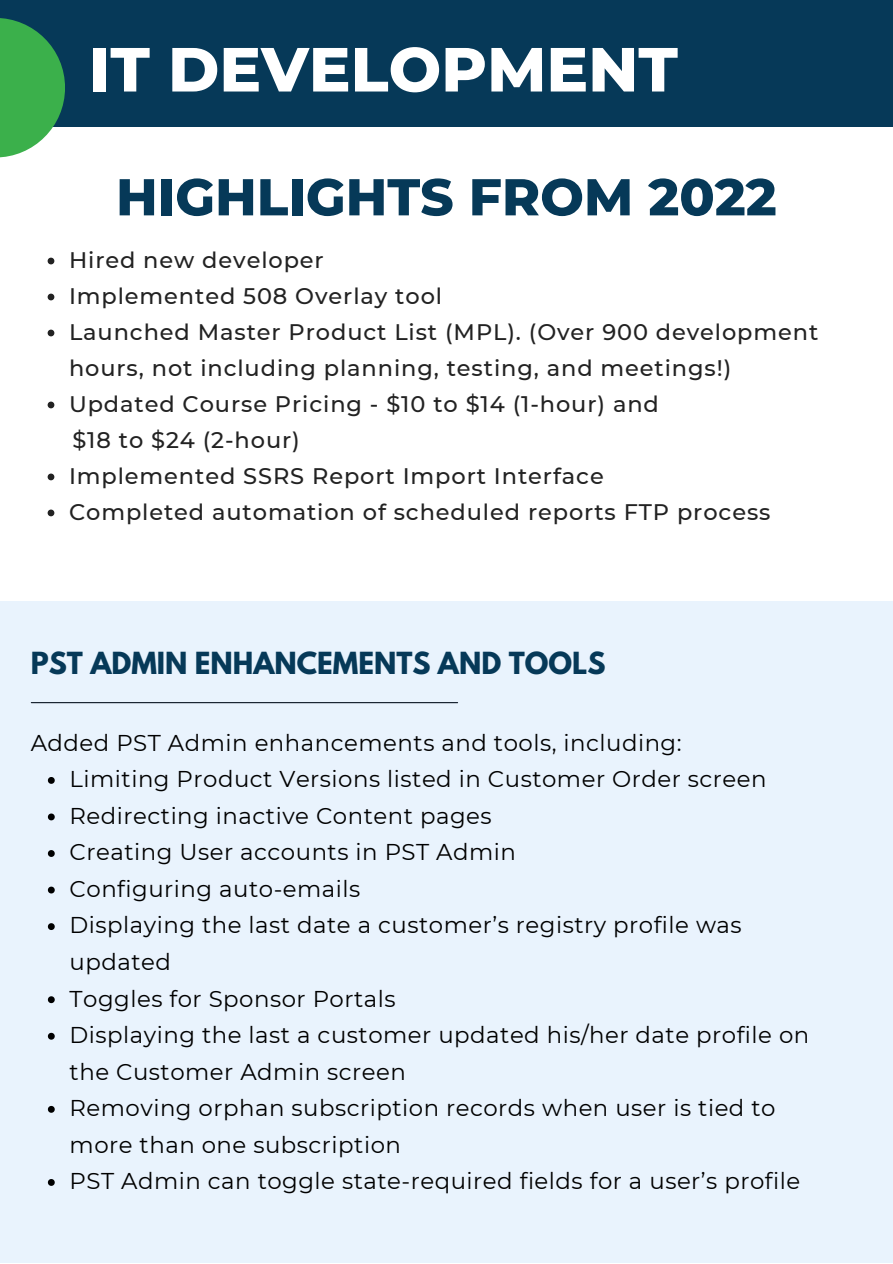
<style>
.page{position:relative;width:893px;height:1264px;background:#fff}
.page>*{position:absolute;margin:0;border:0;box-sizing:border-box;transform-origin:0 0}
.t1{font:800 62.25px "Montserrat";color:#fff}
.t2{font:800 51.75px "Montserrat";color:#063958}
.t3{font:700 27px "League Spartan";color:#063958}
.t4{font:22.8px/36.6px "Montserrat";letter-spacing:.02em;color:#000}
.t5{font:500 22.5px/36px "Montserrat";letter-spacing:.04em;color:#222}
</style>
<div class="page">
<div style="left:0;top:0;width:892px;height:127px;background:#063958"></div>
<svg style="left:0;top:18px;width:65px;height:139px;fill:#3bb04b"></svg>
<svg style="left:48px;top:258px;width:6px;height:6px"></svg>
<svg style="left:48px;top:294px;width:6px;height:6px"></svg>
<svg style="left:48px;top:329px;width:6px;height:7px"></svg>
<svg style="left:48px;top:401px;width:6px;height:7px"></svg>
<svg style="left:48px;top:473px;width:6px;height:7px"></svg>
<svg style="left:48px;top:509px;width:6px;height:7px"></svg>
<div style="left:0;top:601px;width:892px;height:661px;background:#e9f3fd"></div>
<svg style="left:48px;top:777px;width:7px;height:6px"></svg>
<svg style="left:48px;top:813px;width:7px;height:7px"></svg>
<svg style="left:48px;top:850px;width:7px;height:7px"></svg>
<svg style="left:48px;top:886px;width:7px;height:7px"></svg>
<svg style="left:48px;top:923px;width:7px;height:7px"></svg>
<svg style="left:48px;top:996px;width:7px;height:7px"></svg>
<svg style="left:48px;top:1032px;width:7px;height:7px"></svg>
<svg style="left:48px;top:1105px;width:7px;height:7px"></svg>
<svg style="left:48px;top:1179px;width:7px;height:6px"></svg>
<hr style="left:31px;top:702px;width:426px;height:1px;background:#0b1623">
<p class="t1" style="left:89px;top:31px;width:590px">IT DEVELOPMENT</p>
<p class="t2" style="left:116px;top:165px;width:662px">HIGHLIGHTS FROM 2022</p>
<p class="t5" style="left:69px;top:242px;width:256px">Hired new developer</p>
<p class="t5" style="left:69px;top:278px;width:374px">Implemented 508 Overlay tool</p>
<p class="t5" style="left:69px;top:314px;width:750px">Launched Master Product List (MPL). (Over 900 development hours, not including planning, testing, and meetings!)</p>
<p class="t5" style="left:69px;top:385px;width:591px">Updated Course Pricing - $10 to $14 (1-hour) and</p>
<p class="t5" style="left:72px;top:421px;width:229px">$18 to $24 (2-hour)</p>
<p class="t5" style="left:69px;top:457px;width:536px">Implemented SSRS Report Import Interface</p>
<p class="t5" style="left:69px;top:493px;width:703px">Completed automation of scheduled reports FTP process</p>
<p class="t3" style="left:31px;top:650px;width:576px">PST ADMIN ENHANCEMENTS AND TOOLS</p>
<p class="t4" style="left:31px;top:724px;width:652px">Added PST Admin enhancements and tools, including:</p>
<p class="t4" style="left:70px;top:760px;width:698px">Limiting Product Versions listed in Customer Order screen</p>
<p class="t4" style="left:70px;top:797px;width:423px">Redirecting inactive Content pages</p>
<p class="t4" style="left:70px;top:833px;width:448px">Creating User accounts in PST Admin</p>
<p class="t4" style="left:70px;top:870px;width:292px">Configuring auto-emails</p>
<p class="t4" style="left:70px;top:907px;width:673px">Displaying the last date a customer’s registry profile was updated</p>
<p class="t4" style="left:70px;top:980px;width:327px">Toggles for Sponsor Portals</p>
<p class="t4" style="left:70px;top:1016px;width:741px">Displaying the last a customer updated his/her date profile on the Customer Admin screen</p>
<p class="t4" style="left:70px;top:1089px;width:707px">Removing orphan subscription records when user is tied to more than one subscription</p>
<p class="t4" style="left:70px;top:1162px;width:732px">PST Admin can toggle state-required fields for a user’s profile</p>
</div>
